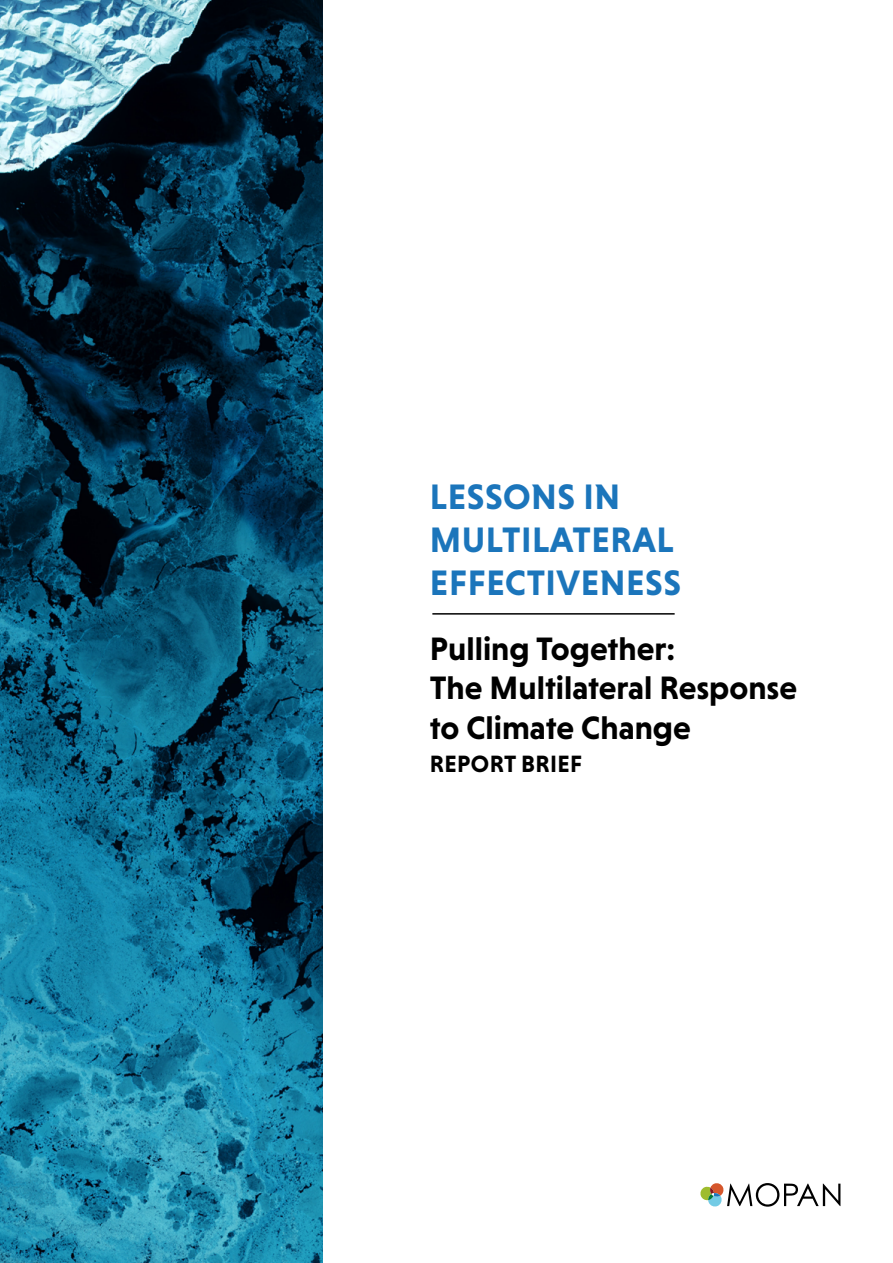
<style>
.page{position:relative;width:893px;height:1263px;background:#fff}
.page>*{position:absolute;margin:0;border:0;box-sizing:border-box;transform-origin:0 0}
.t1{font:700 36px/43.2px "Niveau Grotesk";letter-spacing:.015em;color:#1b75bb}
.t2{font:700 33px/39.6px "Niveau Grotesk";color:#000}
.t3{font:700 24px "Niveau Grotesk";letter-spacing:.015em;color:#000}
</style>
<div class="page">
<img style="left:0;top:0;width:323px;height:1263px">
<svg style="left:700px;top:1183px;width:140px;height:24px"></svg>
<hr style="left:432px;top:613px;width:243px;height:2px;background:#000">
<p class="t1" style="left:430px;top:475px;width:253px">LESSONS IN<br>MULTILATERAL<br>EFFECTIVENESS</p>
<p class="t2" style="left:430px;top:628px;width:369px">Pulling Together:<br>The Multilateral Response to Climate Change</p>
<p class="t3" style="left:430px;top:750px;width:154px">REPORT BRIEF</p>
</div>
